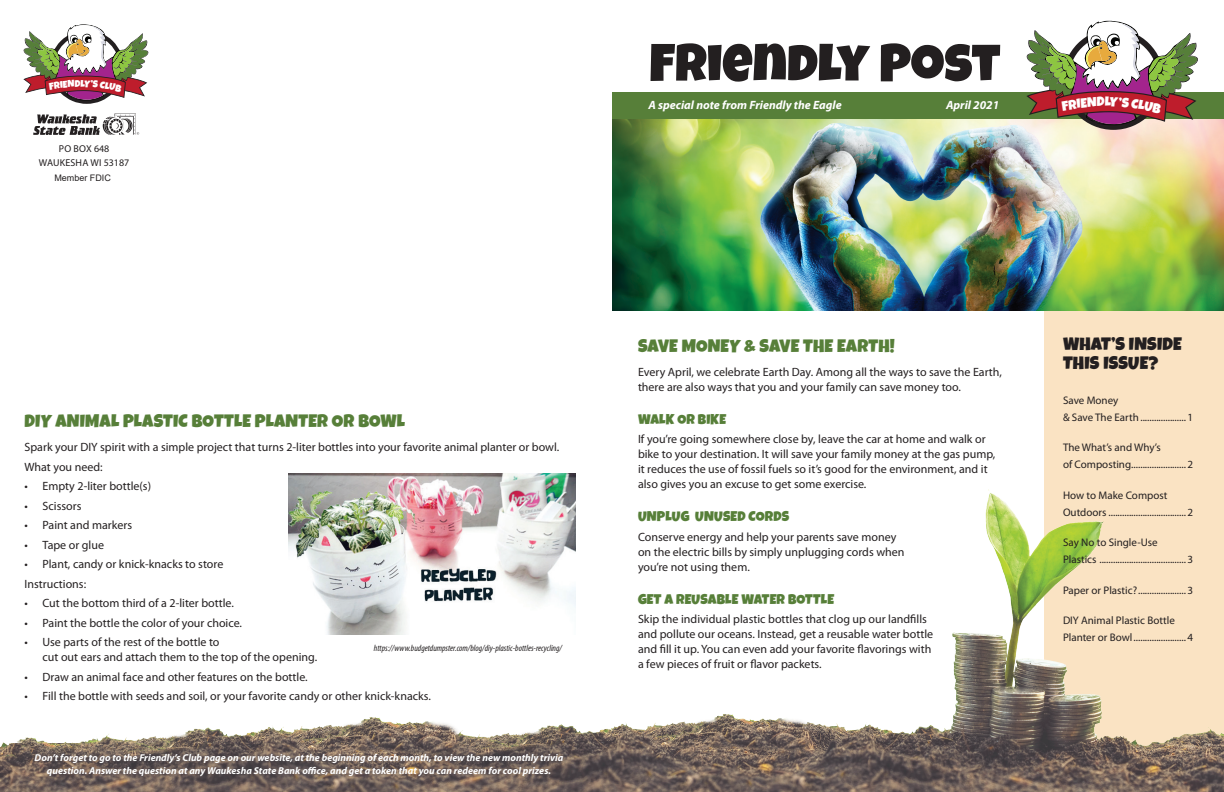
<style>
.page{position:relative;width:1224px;height:792px;background:#fff}
.page>*{position:absolute;margin:0;border:0;box-sizing:border-box;transform-origin:0 0}
.Friendly_Post_Title{font:52.6px "Luckiest Guy";color:#231f20}
.Main_Headline{font:18px "Luckiest Guy";letter-spacing:.01em;color:#577f39}
.Main_Headline-2{font:18px/19px "Luckiest Guy";letter-spacing:.01em;color:#231f20}
.Sub_Headline{font:14px "Luckiest Guy";letter-spacing:.01em;color:#577f39}
.t1{font:12px/15px "Myriad Pro";color:#231f20}
.Friendly_Post_sub_ti{font:italic 700 12px "Myriad Pro";color:#fff}
.t2{font:11px/17px "Myriad Pro";color:#231f20}
.t3{font:italic 700 10px/13px "Myriad Pro";color:#fff;text-align:center}
.t4{font:10px/14px "Myriad Pro";color:#231f20;text-align:center}
.Footnote_-_White{font:italic condensed 9px "Myriad Pro";color:#231f20}
.t5{font:9px "Arial";color:#231f20}
</style>
<div class="page">
<div style="left:1044px;top:311px;width:180px;height:481px;background:#fae3c3"></div>
<img style="left:612px;top:119px;width:612px;height:192px">
<div style="left:612px;top:92px;width:612px;height:27px;background:#577f39"></div>
<img style="left:33px;top:113px;width:107px;height:22px">
<img style="left:0;top:489px;width:1224px;height:303px">
<img style="left:288px;top:473px;width:288px;height:162px">
<svg style="left:23px;top:24px;width:126px;height:80px"></svg>
<svg style="left:1026px;top:21px;width:173px;height:109px"></svg>
<p class="t4" style="left:39px;top:142px;width:92px">PO BOX 648<br>WAUKESHA WI 53187</p>
<p class="t5" style="left:54px;top:172px;width:58px">Member FDIC</p>
<h2 class="Main_Headline" style="left:24px;top:409px;width:382px">DIY ANIMAL PLASTIC BOTTLE PLANTER OR BOWL</h2>
<p class="t1" style="left:24px;top:439px;width:536px">Spark your DIY spirit with a simple project that turns 2-liter bottles into your favorite animal planter or bowl.</p>
<p class="t1" style="left:24px;top:459px;width:80px">What you need:</p>
<p class="t1" style="left:24px;top:478px;width:128px">• Empty 2-liter bottle(s)</p>
<p class="t1" style="left:24px;top:498px;width:58px">• Scissors</p>
<p class="t1" style="left:24px;top:517px;width:109px">• Paint and markers</p>
<p class="t1" style="left:24px;top:537px;width:81px">• Tape or glue</p>
<p class="t1" style="left:24px;top:556px;width:200px">• Plant, candy or knick-knacks to store</p>
<p class="t1" style="left:24px;top:576px;width:63px">Instructions:</p>
<p class="t1" style="left:24px;top:595px;width:211px">• Cut the bottom third of a 2-liter bottle.</p>
<p class="t1" style="left:24px;top:615px;width:219px">• Paint the bottle the color of your choice.</p>
<p class="t1" style="left:42px;top:634px;width:276px;text-indent:-18px">• Use parts of the rest of the bottle to<br>cut out ears and attach them to the top of the opening.</p>
<p class="t1" style="left:24px;top:669px;width:285px">• Draw an animal face and other features on the bottle.</p>
<p class="t1" style="left:24px;top:688px;width:408px">• Fill the bottle with seeds and soil, or your favorite candy or other knick-knacks.</p>
<p class="Footnote_-_White" style="left:374px;top:642px;width:190px">https://www.budgetdumpster.com/blog/diy-plastic-bottles-recycling/</p>
<p class="t3" style="left:35px;top:751px;width:530px">Don’t forget to go to the Friendly’s Club page on our website, at the beginning of each month, to view the new monthly trivia question. Answer the question at any Waukesha State Bank office, and get a token that you can redeem for cool prizes.</p>
<h1 class="Friendly_Post_Title" style="left:649px;top:28px;width:352px">FRIENDLY POST</h1>
<p class="Friendly_Post_sub_ti" style="left:648px;top:97px;width:195px">A special note from Friendly the Eagle</p>
<p class="Friendly_Post_sub_ti" style="left:946px;top:97px;width:55px">April 2021</p>
<h2 class="Main_Headline" style="left:638px;top:334px;width:258px">SAVE MONEY &amp; SAVE THE EARTH!</h2>
<p class="t1" style="left:638px;top:364px;width:366px">Every April, we celebrate Earth Day. Among all the ways to save the Earth, there are also ways that you and your family can save money too.</p>
<h3 class="Sub_Headline" style="left:638px;top:410px;width:90px">WALK OR BIKE</h3>
<p class="t1" style="left:638px;top:431px;width:359px">If you’re going somewhere close by, leave the car at home and walk or bike to your destination. It will save your family money at the gas pump, it reduces the use of fossil fuels so it’s good for the environment, and it also gives you an excuse to get some exercise.</p>
<h3 class="Sub_Headline" style="left:638px;top:507px;width:153px">UNPLUG UNUSED CORDS</h3>
<p class="t1" style="left:638px;top:529px;width:268px">Conserve energy and help your parents save money on the electric bills by simply unplugging cords when you’re not using them.</p>
<h3 class="Sub_Headline" style="left:638px;top:590px;width:198px">GET A REUSABLE WATER BOTTLE</h3>
<p class="t1" style="left:638px;top:611px;width:297px">Skip the individual plastic bottles that clog up our landfills and pollute our oceans. Instead, get a reusable water bottle and fill it up. You can even add your favorite flavorings with a few pieces of fruit or flavor packets.</p>
<h2 class="Main_Headline-2" style="left:1063px;top:334px;width:120px">WHAT’S INSIDE<br>THIS ISSUE?</h2>
<p class="t2" style="left:1063px;top:391px;width:132px">Save Money<br>&amp; Save The Earth ....................1</p>
<p class="t2" style="left:1063px;top:439px;width:131px">The What’s and Why’s<br>of Composting........................2</p>
<p class="t2" style="left:1063px;top:486px;width:131px">How to Make Compost<br>Outdoors ..................................2</p>
<p class="t2" style="left:1063px;top:534px;width:132px">Say No to Single-Use<br>Plastics ......................................3</p>
<p class="t2" style="left:1063px;top:581px;width:131px">Paper or Plastic?.....................3</p>
<p class="t2" style="left:1063px;top:612px;width:131px">DIY Animal Plastic Bottle<br>Planter or Bowl.......................4</p>
</div>
